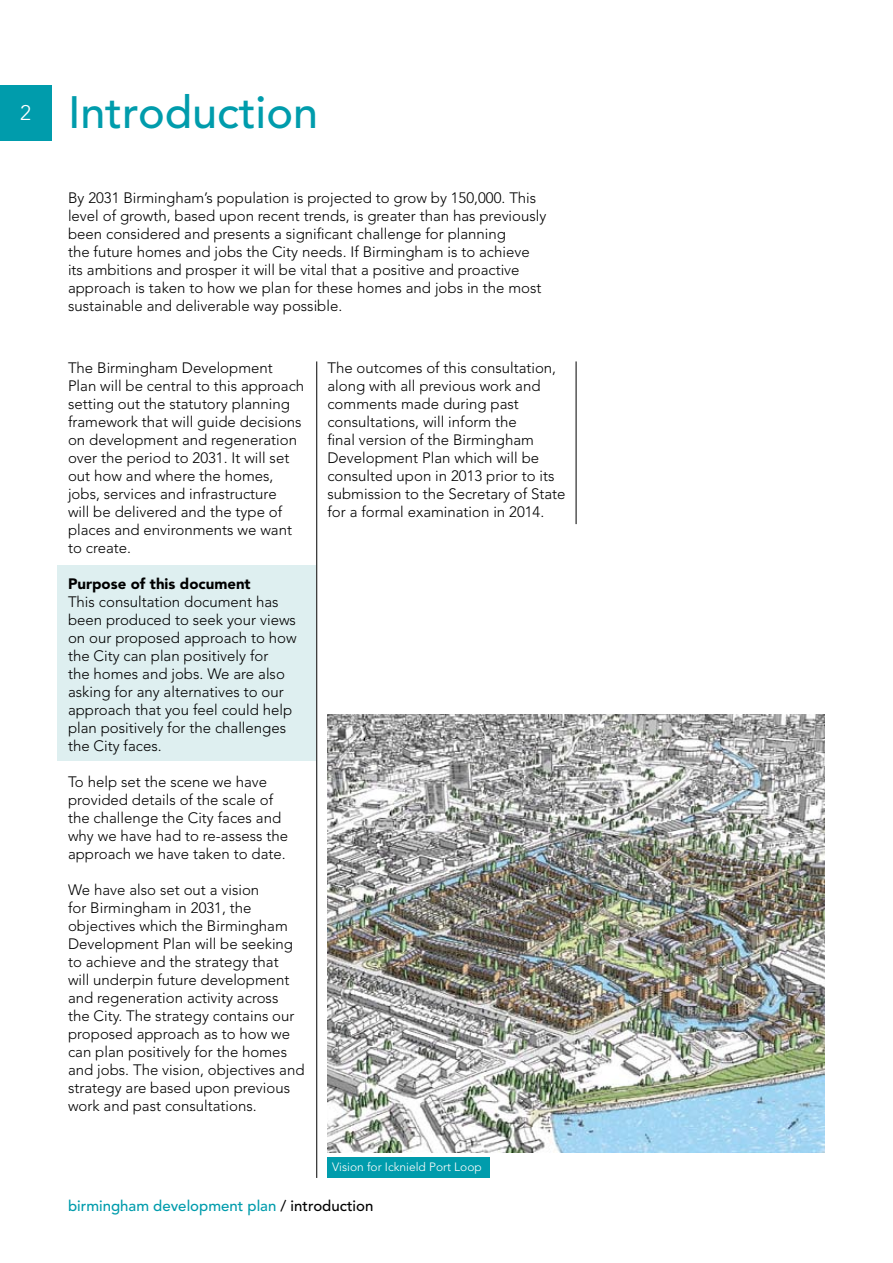
<style>
.page{position:relative;width:893px;height:1263px;background:#fff}
.page>*{position:absolute;margin:0;border:0;box-sizing:border-box;transform-origin:0 0}
.t1{font:500 45px "Avenir";color:#009cac}
.t2{font:300 21px "Avenir LT Std";color:#fff}
.t3{font:300 15px/18px "Avenir LT Std";color:#000}
.t4{font:500 15px "Avenir";color:#009cac}
.t5{font:300 12px "Avenir LT Std";color:#fff}
.s1{font-family:"Avenir";font-weight:900}
.s2{color:#000}
</style>
<div class="page">
<div style="left:57px;top:565px;width:259px;height:196px;background:#deeff0"></div>
<div style="left:0;top:85px;width:51px;height:55px;background:#009cac"></div>
<hr style="left:316px;top:361px;width:1px;height:817px;background:#000">
<hr style="left:576px;top:361px;width:1px;height:163px;background:#000">
<img style="left:327px;top:714px;width:498px;height:438px">
<div style="left:327px;top:1157px;width:163px;height:21px;background:#009cac"></div>
<p class="t2" style="left:20px;top:100px;width:12px">2</p>
<p class="t1" style="left:68px;top:86px;width:252px">Introduction</p>
<p class="t3" style="left:68px;top:189px;width:480px">By 2031 Birmingham’s population is projected to grow by 150,000. This level of growth, based upon recent trends, is greater than has previously been considered and presents a significant challenge for planning<br>the future homes and jobs the City needs. If Birmingham is to achieve its ambitions and prosper it will be vital that a positive and proactive approach is taken to how we plan for these homes and jobs in the most sustainable and deliverable way possible.</p>
<p class="t3" style="left:68px;top:359px;width:238px">The Birmingham Development<br>Plan will be central to this approach setting out the statutory planning framework that will guide decisions on development and regeneration over the period to 2031. It will set out how and where the homes, jobs, services and infrastructure<br>will be delivered and the type of places and environments we want to create.</p>
<p class="t3" style="left:68px;top:575px;width:230px"><span class="s1">Purpose of this document<br></span>This consultation document has been produced to seek your views on our proposed approach to how the City can plan positively for<br>the homes and jobs. We are also asking for any alternatives to our approach that you feel could help plan positively for the challenges the City faces.</p>
<p class="t3" style="left:68px;top:773px;width:222px">To help set the scene we have provided details of the scale of the challenge the City faces and why we have had to re-assess the approach we have taken to date.</p>
<p class="t3" style="left:68px;top:881px;width:238px">We have also set out a vision<br>for Birmingham in 2031, the objectives which the Birmingham<br>Development Plan will be seeking to achieve and the strategy that<br>will underpin future development and regeneration activity across<br>the City. The strategy contains our proposed approach as to how we can plan positively for the homes and jobs. The vision, objectives and strategy are based upon previous work and past consultations.</p>
<p class="t3" style="left:327px;top:359px;width:240px">The outcomes of this consultation, along with all previous work and comments made during past consultations, will inform the<br>final version of the Birmingham<br>Development Plan which will be consulted upon in 2013 prior to its submission to the Secretary of State for a formal examination in 2014.</p>
<p class="t5" style="left:332px;top:1159px;width:151px">Vision for Icknield Port Loop</p>
<p class="t4" style="left:68px;top:1197px;width:307px">birmingham development plan <span class="s2">/ introduction</span></p>
</div>
